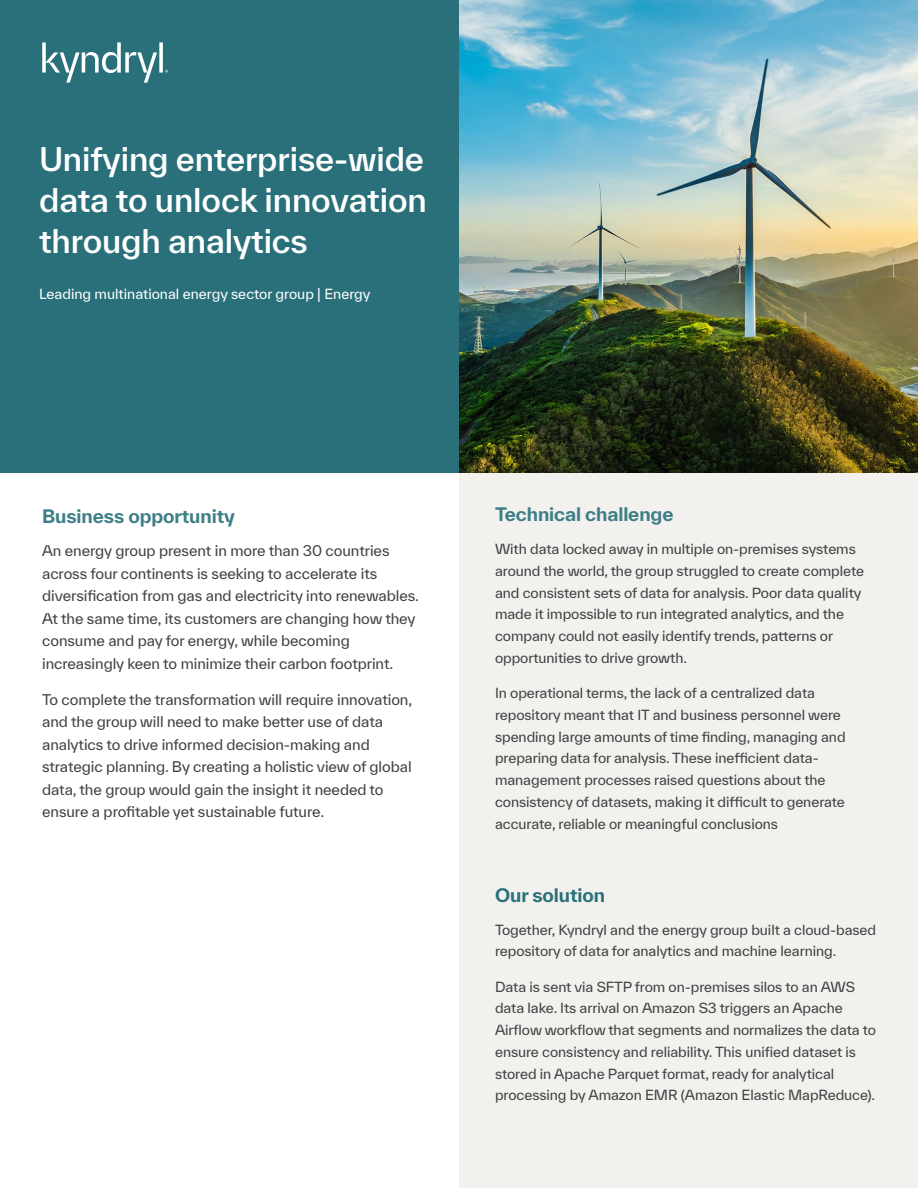
<style>
.page{position:relative;width:918px;height:1188px;background:#fff}
.page>*{position:absolute;margin:0;border:0;box-sizing:border-box;transform-origin:0 0}
.Flyer_title{font:500 31.5px/41.2px "TWK Everett";letter-spacing:-.005em;color:#fff;text-align:justify}
.Flyer_Body_Text{font:700 18px "TWK Everett";letter-spacing:-.005em;color:#3e7e87}
.Flyer_Body_Text-2{font:700 18px "TWK Everett";letter-spacing:-.005em;color:#29707a}
.Flyer_Body_Text-3{font:14.25px/22.5px "TWK Everett";letter-spacing:-.005em;color:#414042}
.Flyer_Body_Text-4{font:13.5px/21.8px "TWK Everett";letter-spacing:-.005em;color:#414042}
.Flyer_title-2{font:13.5px "TWK Everett";color:#fff}
</style>
<div class="page">
<div style="left:459px;top:0;width:459px;height:1188px;background:#f2f1ee"></div>
<img style="left:459px;top:0;width:459px;height:472px">
<div style="left:0;top:0;width:459px;height:472px;background:#29707a"></div>
<svg style="left:42px;top:42px;width:126px;height:41px"></svg>
<p class="Flyer_title" style="left:39px;top:138px;width:389px">Unifying enterprise-wide data to unlock innovation through analytics</p>
<p class="Flyer_title-2" style="left:39px;top:285px;width:333px">Leading multinational energy sector group | Energy</p>
<p class="Flyer_Body_Text" style="left:42px;top:503px;width:194px">Business opportunity</p>
<p class="Flyer_Body_Text-3" style="left:42px;top:539px;width:379px">An energy group present in more than 30 countries across four continents is seeking to accelerate its diversification from gas and electricity into renewables.<br>At the same time, its customers are changing how they consume and pay for energy, while becoming increasingly keen to minimize their carbon footprint.</p>
<p class="Flyer_Body_Text-3" style="left:42px;top:688px;width:372px">To complete the transformation will require innovation, and the group will need to make better use of data analytics to drive informed decision-making and strategic planning. By creating a holistic view of global data, the group would gain the insight it needed to ensure a profitable yet sustainable future.</p>
<p class="Flyer_Body_Text" style="left:495px;top:502px;width:180px">Technical challenge</p>
<p class="Flyer_Body_Text-4" style="left:495px;top:538px;width:371px">With data locked away in multiple on-premises systems around the world, the group struggled to create complete and consistent sets of data for analysis. Poor data quality made it impossible to run integrated analytics, and the company could not easily identify trends, patterns or opportunities to drive growth.</p>
<p class="Flyer_Body_Text-4" style="left:495px;top:682px;width:352px">In operational terms, the lack of a centralized data repository meant that IT and business personnel were spending large amounts of time finding, managing and preparing data for analysis. These inefficient data&shy;management processes raised questions about the consistency of datasets, making it difficult to generate accurate, reliable or meaningful conclusions</p>
<p class="Flyer_Body_Text-2" style="left:495px;top:882px;width:112px">Our solution</p>
<p class="Flyer_Body_Text-4" style="left:495px;top:918px;width:383px">Together, Kyndryl and the energy group built a cloud-based repository of data for analytics and machine learning.</p>
<p class="Flyer_Body_Text-4" style="left:495px;top:975px;width:382px">Data is sent via SFTP from on-premises silos to an AWS data lake. Its arrival on Amazon S3 triggers an Apache Airflow workflow that segments and normalizes the data to ensure consistency and reliability. This unified dataset is stored in Apache Parquet format, ready for analytical processing by Amazon EMR (Amazon Elastic MapReduce).</p>
</div>
